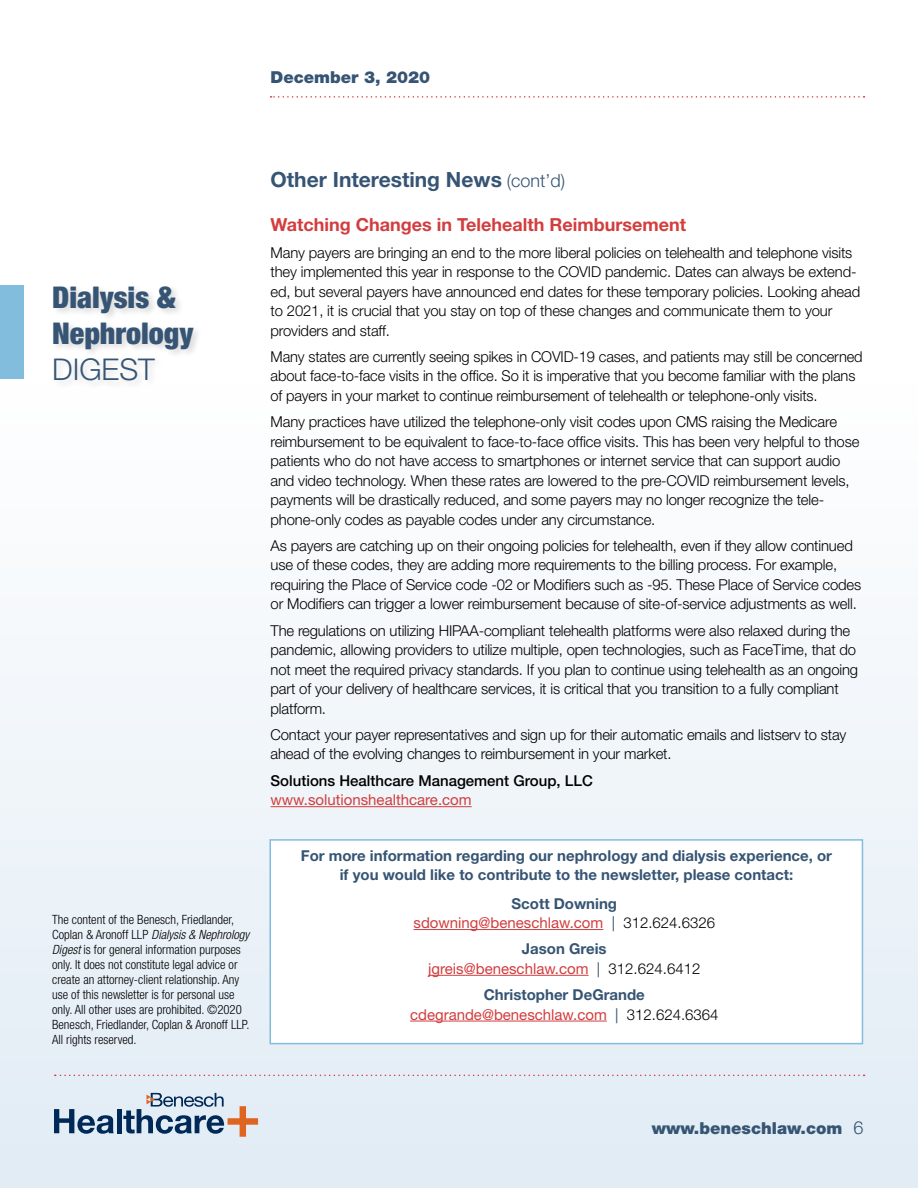
<style>
.page{position:relative;width:918px;height:1188px;background:#fff}
.page>*{position:absolute;margin:0;border:0;box-sizing:border-box;transform-origin:0 0}
.t1{font:900 condensed 30px/36px "Helvetica Neue";color:#365473}
.t2{font:300 30px "Helvetica Neue";color:#365473}
.t3{font:700 21px "Helvetica Neue";color:#365473}
.t4{font:700 18px "Helvetica Neue";color:#d23d3e}
.t5{font:900 16.5px "Helvetica Neue";color:#365473}
.t6{font:300 15px/19.5px "Helvetica Neue";letter-spacing:-.01em;color:#000}
.t7{font:15px/19.5px "Helvetica Neue";color:#d23d3e;text-align:center}
.t8{font:700 15px/19.5px "Helvetica Neue";color:#365473;text-align:center}
.t9{font:500 15px "Helvetica Neue";color:#000}
.t10{font:300 condensed 12.75px/15px "Helvetica Neue";color:#000}
.s1{font-style:italic}
.s2{font-weight:300;font-size:18px}
.s3{font-weight:700;color:#365473}
.s4{color:#365473}
.s5{font-weight:300;color:#000}
</style>
<div class="page">
<div style="left:0;top:385px;width:918px;height:803px;background:linear-gradient(to bottom,#fefefe,#e1ebf4)"></div>
<svg style="left:271px;top:96px;width:594px;height:2px"></svg>
<div style="left:0;top:285px;width:23px;height:93px;background:#82bddd"></div>
<svg style="left:55px;top:1075px;width:810px;height:1px"></svg>
<svg style="left:54px;top:1109px;width:60px;height:25px"></svg>
<hr style="left:117px;top:1109px;width:4px;height:24px;background:#002957">
<svg style="left:123px;top:1093px;width:135px;height:44px;background:#adb6c2"></svg>
<div style="left:51px;top:283px;width:151px;height:106px;background:#000;opacity:.15"></div>
<hr style="left:271px;top:806px;width:201px;height:1px;background:#d23d3e">
<div style="left:269px;top:839px;width:594px;height:205px;background:#fff;border:2px solid #82bddd"></div>
<hr style="left:414px;top:929px;width:189px;height:1px;background:#d23d3e">
<hr style="left:428px;top:975px;width:161px;height:1px;background:#d23d3e">
<hr style="left:410px;top:1021px;width:197px;height:1px;background:#d23d3e">
<p class="t5" style="left:271px;top:67px;width:161px">December 3, 2020</p>
<h1 class="t1" style="left:52px;top:279px;width:143px">Dialysis &amp;<br>Nephrology</h1>
<h1 class="t2" style="left:52px;top:351px;width:104px">DIGEST</h1>
<p class="t10" style="left:52px;top:912px;width:199px">The content of the Benesch, Friedlander, Coplan &amp; Aronoff LLP <span class="s1">Dialysis &amp; Nephrology Digest</span> is for general information purposes only. It does not constitute legal advice or create an attorney-client relationship. Any use of this newsletter is for personal use only. All other uses are prohibited. ©2020<br>Benesch, Friedlander, Coplan &amp; Aronoff LLP.<br>All rights reserved.</p>
<h2 class="t3" style="left:271px;top:167px;width:296px">Other Interesting News <span class="s2">(cont’d)</span></h2>
<p class="t4" style="left:271px;top:214px;width:417px">Watching Changes in Telehealth Reimbursement</p>
<p class="t6" style="left:271px;top:242px;width:591px">Many payers are bringing an end to the more liberal policies on telehealth and telephone visits they implemented this year in response to the COVID pandemic. Dates can always be extend&shy;ed, but several payers have announced end dates for these temporary policies. Looking ahead to 2021, it is crucial that you stay on top of these changes and communicate them to your providers and staff.</p>
<p class="t6" style="left:271px;top:347px;width:594px">Many states are currently seeing spikes in COVID-19 cases, and patients may still be concerned about face-to-face visits in the office. So it is imperative that you become familiar with the plans of payers in your market to continue reimbursement of telehealth or telephone-only visits.</p>
<p class="t6" style="left:271px;top:412px;width:590px">Many practices have utilized the telephone-only visit codes upon CMS raising the Medicare reimbursement to be equivalent to face-to-face office visits. This has been very helpful to those patients who do not have access to smartphones or internet service that can support audio and video technology. When these rates are lowered to the pre-COVID reimbursement levels, payments will be drastically reduced, and some payers may no longer recognize the tele&shy;phone-only codes as payable codes under any circumstance.</p>
<p class="t6" style="left:271px;top:536px;width:592px">As payers are catching up on their ongoing policies for telehealth, even if they allow continued use of these codes, they are adding more requirements to the billing process. For example, requiring the Place of Service code -02 or Modifiers such as -95. These Place of Service codes or Modifiers can trigger a lower reimbursement because of site-of-service adjustments as well.</p>
<p class="t6" style="left:271px;top:620px;width:589px">The regulations on utilizing HIPAA-compliant telehealth platforms were also relaxed during the pandemic, allowing providers to utilize multiple, open technologies, such as FaceTime, that do not meet the required privacy standards. If you plan to continue using telehealth as an ongoing part of your delivery of healthcare services, it is critical that you transition to a fully compliant platform.</p>
<p class="t6" style="left:271px;top:725px;width:577px">Contact your payer representatives and sign up for their automatic emails and listserv to stay ahead of the evolving changes to reimbursement in your market.</p>
<p class="t9" style="left:271px;top:771px;width:324px">Solutions Healthcare Management Group, LLC</p>
<p class="t7" style="left:271px;top:790px;width:203px">www.solutionshealthcare.com</p>
<p class="t8" style="left:301px;top:845px;width:533px">For more information regarding our nephrology and dialysis experience, or if you would like to contribute to the newsletter, please contact:</p>
<p class="t7" style="left:414px;top:893px;width:303px"><span class="s3">Scott Downing<br></span>sdowning@beneschlaw.com <span class="s4">|</span> <span class="s5">312.624.6326</span></p>
<p class="t7" style="left:428px;top:939px;width:274px"><span class="s3">Jason Greis<br></span>jgreis@beneschlaw.com <span class="s4">|</span> <span class="s5">312.624.6412</span></p>
<p class="t7" style="left:410px;top:985px;width:310px"><span class="s3">Christopher DeGrande </span>cdegrande@beneschlaw.com <span class="s4">|</span> <span class="s5">312.624.6364</span></p>
<p class="t5" style="left:652px;top:1119px;width:213px">www.beneschlaw.com <span class="s2">6</span></p>
</div>
